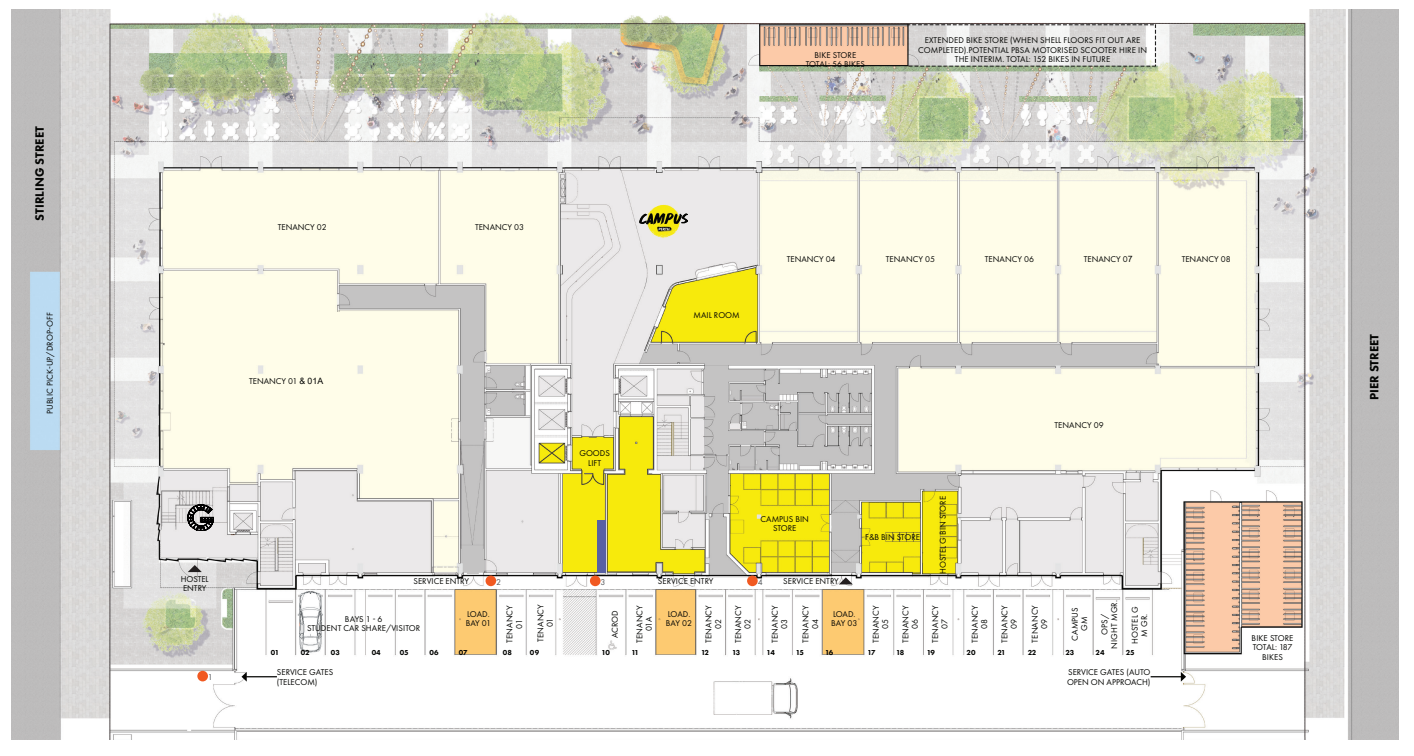
<style>
.page{position:relative;width:1414px;height:756px;background:#fff}
.page>*{position:absolute;margin:0;border:0;box-sizing:border-box;transform-origin:0 0}
.t1{font:800 12.5px "Futura PT";color:#040503}
.t2{font:8.75px/9.4px "Futura PT";color:#040503;text-align:center}
.t3{font:8.75px/9.4px "Futura PT";letter-spacing:-.025em;color:#040503}
.t4{font:8.75px "Futura PT";color:#54565a}
.t5{font:800 7.5px "Futura PT";letter-spacing:-.04em;color:#040503}
.s1{font-family:"Arial"}
</style>
<div class="page">
<img style="left:12px;top:10px;width:1386px;height:729px">
<svg style="left:188px;top:565px;width:14px;height:7px"></svg>
<hr style="left:246px;top:676px;width:31px;height:1px;background:#040503">
<svg style="left:241px;top:671px;width:6px;height:10px"></svg>
<hr style="left:1150px;top:676px;width:31px;height:1px;background:#040503">
<svg style="left:1180px;top:671px;width:5px;height:10px"></svg>
<img style="left:639px;top:205px;width:48px;height:35px">
<div style="left:597px;top:520px;width:9px;height:7px;background:#5861a3"></div>
<div style="left:597px;top:527px;width:9px;height:6px;background:#5861a3"></div>
<div style="left:597px;top:534px;width:9px;height:6px;background:#5861a3"></div>
<div style="left:597px;top:540px;width:9px;height:6px;background:#5861a3"></div>
<div style="left:597px;top:547px;width:9px;height:6px;background:#5861a3"></div>
<div style="left:597px;top:553px;width:9px;height:6px;background:#5861a3"></div>
<div style="left:597px;top:560px;width:9px;height:6px;background:#5861a3"></div>
<div style="left:597px;top:566px;width:9px;height:6px;background:#5861a3"></div>
<div style="left:197px;top:670px;width:11px;height:11px;background:#f15921;border-radius:50%"></div>
<div style="left:485px;top:575px;width:11px;height:11px;background:#f15921;border-radius:50%"></div>
<div style="left:590px;top:575px;width:10px;height:11px;background:#f15921;border-radius:50%"></div>
<div style="left:747px;top:575px;width:10px;height:11px;background:#f15921;border-radius:50%"></div>
<svg style="left:838px;top:577px;width:14px;height:7px"></svg>
<svg style="left:187px;top:504px;width:26px;height:27px"></svg>
<div style="left:166px;top:312px;width:215px;height:43px;background:#fffde9"></div>
<h1 class="t1" style="left:32px;top:221px;width:96px;rotate:-90deg">STIRLING STREET</h1>
<p class="t2" style="left:45px;top:414px;width:103px;rotate:-90deg">PUBLIC PICK-UP/DROP-OFF</p>
<p class="t2" style="left:805px;top:50px;width:61px">BIKE STORE<br>TOTAL: 56 BIKES</p>
<p class="t2" style="left:918px;top:35px;width:230px">EXTENDED BIKE STORE (WHEN SHELL FLOORS FIT OUT ARE<br>COMPLETED).POTENTIAL PBSA MOTORISED SCOOTER HIRE IN<br>THE INTERIM. TOTAL: 152 BIKES IN FUTURE</p>
<p class="t2" style="left:278px;top:223px;width:51px">TENANCY 02</p>
<p class="t2" style="left:475px;top:222px;width:51px">TENANCY 03</p>
<p class="t2" style="left:693px;top:310px;width:48px">MAIL ROOM</p>
<p class="t2" style="left:786px;top:254px;width:50px">TENANCY 04</p>
<p class="t2" style="left:885px;top:254px;width:51px">TENANCY 05</p>
<p class="t2" style="left:984px;top:254px;width:51px">TENANCY 06</p>
<p class="t2" style="left:1181px;top:254px;width:51px">TENANCY 08</p>
<p class="t2" style="left:1083px;top:254px;width:50px">TENANCY 0<span class="s1">7</span></p>
<p class="t2" style="left:249px;top:376px;width:76px">TENANCY 01 <span class="s1">&amp; 01A</span></p>
<p class="t2" style="left:181px;top:574px;width:29px">HOSTEL</p>
<p class="t2" style="left:413px;top:576px;width:57px">SERVICE ENTRY</p>
<p class="t2" style="left:183px;top:583px;width:25px">ENTRY</p>
<p class="t2" style="left:579px;top:448px;width:32px">GOODS<br>LIFT</p>
<p class="t2" style="left:760px;top:514px;width:50px">CAMPUS BIN<br>STORE</p>
<p class="t4" style="left:496px;top:576px;width:6px">2</p>
<p class="t4" style="left:600px;top:576px;width:6px">3</p>
<p class="t2" style="left:658px;top:576px;width:57px">SERVICE ENTRY</p>
<p class="t4" style="left:757px;top:576px;width:6px">4</p>
<p class="t2" style="left:783px;top:576px;width:57px">SERVICE ENTRY</p>
<p class="t2" style="left:865px;top:532px;width:56px">F&amp;B BIN STORE</p>
<p class="t2" style="left:938px;top:573px;width:79px;rotate:-90deg">HOSTEL G BIN STORE</p>
<p class="t2" style="left:1054px;top:420px;width:51px">TENANCY 09</p>
<p class="t4" style="left:208px;top:671px;width:6px">1</p>
<p class="t2" style="left:1070px;top:640px;width:35px;rotate:-90deg">CAMPUS<br>GM</p>
<p class="t2" style="left:1099px;top:648px;width:50px;rotate:-90deg">OPS/<br>NIGHT MGR.</p>
<p class="t2" style="left:1130px;top:643px;width:39px;rotate:-90deg">HOSTEL G<br>M GR.</p>
<p class="t2" style="left:536px;top:641px;width:39px;rotate:-90deg">TENANCY<br>01</p>
<p class="t2" style="left:1030px;top:642px;width:39px;rotate:-90deg">TENANCY<br>09</p>
<p class="t2" style="left:610px;top:637px;width:29px;rotate:-90deg">ACROD</p>
<p class="t2" style="left:635px;top:642px;width:39px;rotate:-90deg">TENANCY<br>01A</p>
<p class="t2" style="left:704px;top:642px;width:39px;rotate:-90deg">TENANCY<br>02</p>
<p class="t2" style="left:770px;top:642px;width:39px;rotate:-90deg">TENANCY<br>03</p>
<p class="t2" style="left:801px;top:642px;width:39px;rotate:-90deg">TENANCY<br>04</p>
<p class="t2" style="left:871px;top:643px;width:39px;rotate:-90deg">TENANCY<br>05</p>
<p class="t2" style="left:900px;top:643px;width:39px;rotate:-90deg">TENANCY<br>06</p>
<p class="t2" style="left:930px;top:642px;width:39px;rotate:-90deg">TENANCY<br>07</p>
<p class="t2" style="left:970px;top:642px;width:39px;rotate:-90deg">TENANCY<br>08</p>
<p class="t2" style="left:999px;top:642px;width:39px;rotate:-90deg">TENANCY<br>09</p>
<p class="t2" style="left:505px;top:642px;width:39px;rotate:-90deg">TENANCY<br>01</p>
<p class="t2" style="left:733px;top:643px;width:39px;rotate:-90deg">TENANCY<br>02</p>
<p class="t2" style="left:666px;top:609px;width:28px;text-align:left">LOAD.<br>BAY 02</p>
<p class="t2" style="left:831px;top:609px;width:28px;text-align:left">LOAD.<br>BAY 03</p>
<p class="t3" style="left:466px;top:609px;width:27px">LOAD.<br>BAY 01</p>
<p class="t2" style="left:307px;top:613px;width:115px">BAYS 1 - 6<br>STUDENT CAR SHARE/VISITOR</p>
<p class="t5" style="left:271px;top:647px;width:10px">01</p>
<p class="t5" style="left:301px;top:647px;width:10px">02</p>
<p class="t5" style="left:331px;top:647px;width:11px">03</p>
<p class="t5" style="left:400px;top:647px;width:11px">05</p>
<p class="t5" style="left:372px;top:647px;width:10px">04</p>
<p class="t5" style="left:429px;top:647px;width:11px">06</p>
<p class="t5" style="left:503px;top:647px;width:11px">08</p>
<p class="t5" style="left:530px;top:647px;width:11px">09</p>
<p class="t5" style="left:459px;top:647px;width:10px">07</p>
<p class="t5" style="left:601px;top:647px;width:10px">10</p>
<p class="t5" style="left:631px;top:647px;width:9px">11</p>
<p class="t5" style="left:701px;top:647px;width:9px">12</p>
<p class="t5" style="left:732px;top:647px;width:10px">13</p>
<p class="t5" style="left:766px;top:647px;width:10px">14</p>
<p class="t5" style="left:795px;top:647px;width:10px">15</p>
<p class="t5" style="left:825px;top:647px;width:10px">16</p>
<p class="t5" style="left:867px;top:647px;width:10px">17</p>
<p class="t5" style="left:896px;top:647px;width:10px">18</p>
<p class="t5" style="left:926px;top:647px;width:10px">19</p>
<p class="t5" style="left:966px;top:647px;width:10px">20</p>
<p class="t5" style="left:997px;top:647px;width:10px">21</p>
<p class="t5" style="left:1027px;top:647px;width:10px">22</p>
<p class="t5" style="left:1065px;top:647px;width:10px">23</p>
<p class="t5" style="left:1095px;top:647px;width:10px">24</p>
<p class="t5" style="left:1125px;top:647px;width:10px">25</p>
<p class="t2" style="left:277px;top:667px;width:58px;text-align:left">SERVICE GATES (TELECOM)</p>
<p class="t2" style="left:1066px;top:667px;width:85px;text-align:left">SERVICE GATES (AUTO<br>OPEN ON APPROACH)</p>
<p class="t2" style="left:1251px;top:633px;width:43px">BIKE STORE<br>TOTAL: 187<br>BIKES</p>
<h1 class="t1" style="left:1366px;top:400px;width:68px;rotate:-90deg">PIER STREET</h1>
</div>
